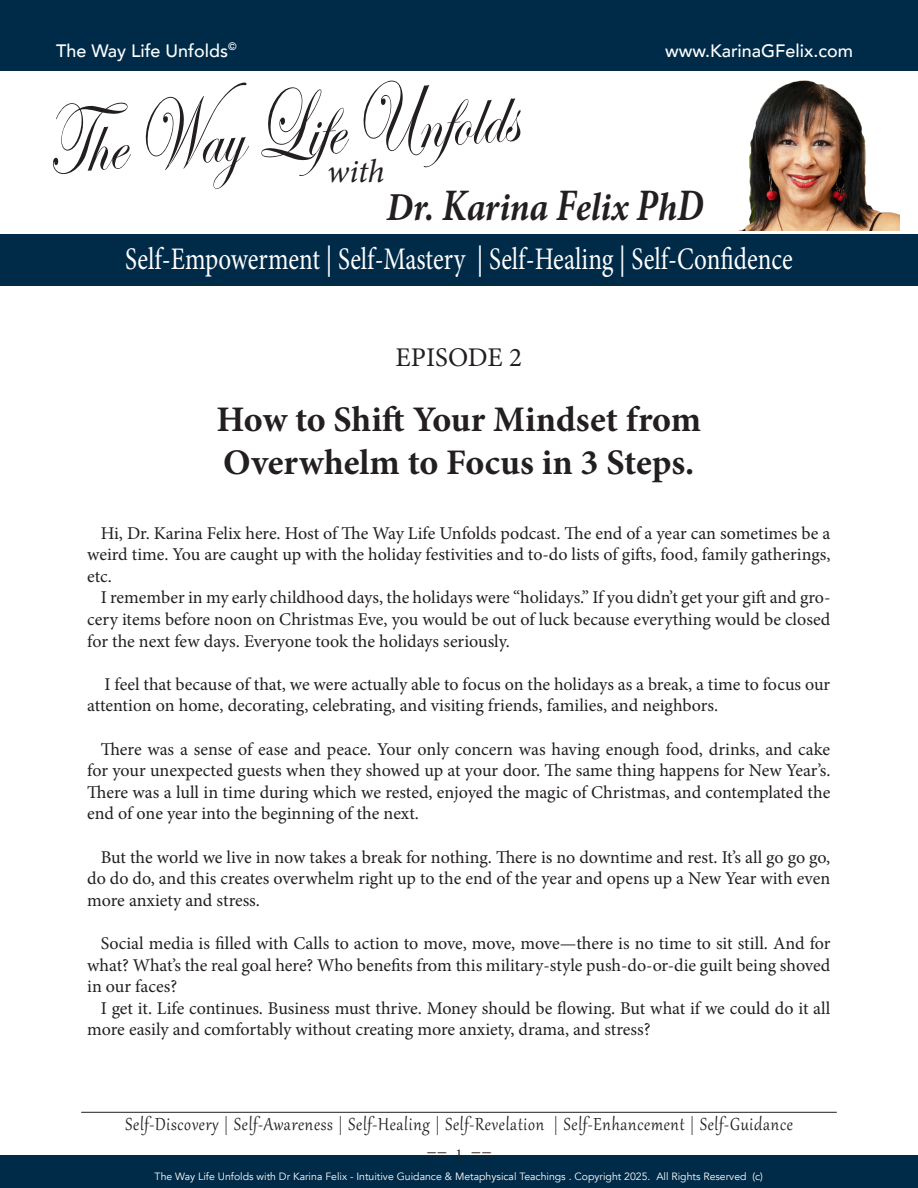
<style>
.page{position:relative;width:918px;height:1188px;background:#fff}
.page>*{position:absolute;margin:0;border:0;box-sizing:border-box;transform-origin:0 0}
.t1{font:84.45px "Edwardian Script ITC";color:#231f20;scale:.8 1}
.t2{font:italic 700 39.75px "Minion Pro";letter-spacing:-.005em;color:#231f20;scale:.91 1}
.t3{font:700 36px "Minion Pro";color:#231f20}
.t4{font:italic 32.85px "Minion Pro";color:#231f20}
.t5{font:31.35px "Minion Pro";color:#fff;scale:.8 1}
.t6{font:27px "Minion Pro";letter-spacing:-.005em;color:#231f20}
.t7{font:21.45px "Gabriola";letter-spacing:.04em;color:#231f20;scale:.91 1}
.t8{font:18px/21.6px "Minion Pro";letter-spacing:-.005em;color:#231f20;text-align:justify}
.t9{font:500 18px "Avenir";color:#fff}
.t10{font:10.5px "Avenir";color:#fff}
.s1{font-size:101.4px}
.s2{font-size:45.15px}
.s3{font-size:15px}
</style>
<div class="page">
<div style="left:0;top:1156px;width:918px;height:32px;background:#002b48"></div>
<hr style="left:81px;top:1112px;width:756px;height:1px;background:#231f20">
<div style="left:0;top:0;width:918px;height:285px;background:#002b48"></div>
<div style="left:0;top:71px;width:918px;height:162px;background:#fff"></div>
<img style="left:741px;top:80px;width:159px;height:150px">
<p class="t9" style="left:56px;top:35px;width:182px">The Way Life Unfolds<sup>©</sup></p>
<p class="t9" style="left:665px;top:35px;width:189px">www.KarinaGFelix.com</p>
<p class="t1" style="left:43px;top:101px;width:591px;rotate:-4deg"><span class="s1">T</span>he <span class="s1">W</span>ay <span class="s1">L</span>ife <span class="s1">U</span>nfolds</p>
<p class="t4" style="left:327px;top:149px;width:59px">with</p>
<p class="t2" style="left:387px;top:179px;width:350px">Dr. <span class="s2">K</span>arina <span class="s2">F</span>elix <span class="s2">P</span>h<span class="s2">D</span></p>
<p class="t5" style="left:125px;top:238px;width:836px">Self-Empowerment | Self-Mastery | Self-Healing | Self-Confidence</p>
<p class="t6" style="left:396px;top:339px;width:128px">EPISODE 2</p>
<p class="t3" style="left:216px;top:394px;width:486px">How to Shift Your Mindset from</p>
<p class="t3" style="left:223px;top:437px;width:473px">Overwhelm to Focus in 3 Steps.</p>
<p class="t8" style="left:87px;top:522px;width:745px;text-indent:14px">Hi, Dr. Karina Felix here. Host of The Way Life Unfolds podcast. The end of a year can sometimes be a weird time. You are caught up with the holiday festivities and to-do lists of gifts, food, family gatherings, etc.</p>
<p class="t8" style="left:87px;top:587px;width:745px;text-indent:14px">I remember in my early childhood days, the holidays were “holidays.” If you didn’t get your gift and gro&shy;cery items before noon on Christmas Eve, you would be out of luck because everything would be closed for the next few days. Everyone took the holidays seriously.</p>
<p class="t8" style="left:87px;top:673px;width:745px;text-indent:17px">I feel that because of that, we were actually able to focus on the holidays as a break, a time to focus our attention on home, decorating, celebrating, and visiting friends, families, and neighbors.</p>
<p class="t8" style="left:87px;top:738px;width:745px;text-indent:14px">There was a sense of ease and peace. Your only concern was having enough food, drinks, and cake for your unexpected guests when they showed up at your door. The same thing happens for New Year’s.<br>There was a lull in time during which we rested, enjoyed the magic of Christmas, and contemplated the end of one year into the beginning of the next.</p>
<p class="t8" style="left:87px;top:846px;width:745px;text-indent:14px">But the world we live in now takes a break for nothing. There is no downtime and rest. It’s all go go go, do do do, and this creates overwhelm right up to the end of the year and opens up a New Year with even more anxiety and stress.</p>
<p class="t8" style="left:87px;top:933px;width:745px;text-indent:14px">Social media is filled with Calls to action to move, move, move—there is no time to sit still. And for what? What’s the real goal here? Who benefits from this military-style push-do-or-die guilt being shoved in our faces?</p>
<p class="t8" style="left:87px;top:997px;width:745px;text-indent:14px">I get it. Life continues. Business must thrive. Money should be flowing. But what if we could do it all more easily and comfortably without creating more anxiety, drama, and stress?</p>
<p class="t7" style="left:126px;top:1110px;width:735px">Self-Discovery | Self-Awareness | Self-Healing | Self-Revelation | Self-Enhancement | Self-Guidance</p>
<p class="t10" style="left:155px;top:1170px;width:610px">The Way Life Unfolds with Dr Karina Felix - Intuitive Guidance &amp; Metaphysical Teachings . Copyright 2025. All Rights Reserved (c)</p>
<p class="t8" style="left:427px;top:1143px;width:67px">== <span class="s3">1</span> ==</p>
</div>
